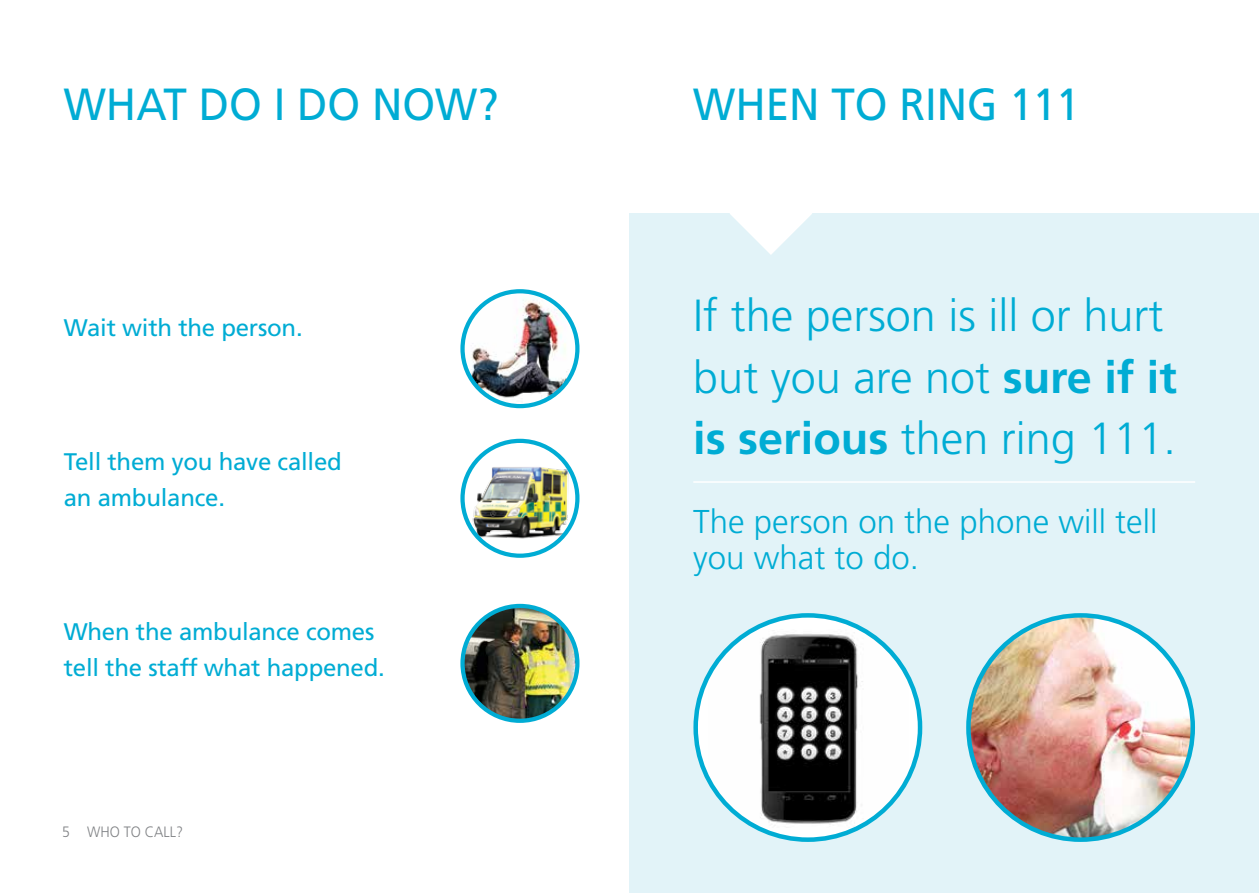
<style>
.page{position:relative;width:1259px;height:893px;background:#fff}
.page>*{position:absolute;margin:0;border:0;box-sizing:border-box;transform-origin:0 0}
.t1{font:300 45px/61.5px "Frutiger";color:#00acd4}
.t2{font:45px "Frutiger";color:#00acd4;scale:.94 1}
.t3{font:300 33px/36px "Frutiger";color:#00acd4}
.t4{font:24px/36px "Frutiger";letter-spacing:-.01em;color:#00acd4}
.t5{font:300 15px "Frutiger";color:#808285;scale:.94 1}
.s1{font-weight:700}
</style>
<div class="page">
<div style="left:629px;top:214px;width:630px;height:679px;background:#e2f3f8"></div>
<svg style="left:729px;top:213px;width:83px;height:42px"></svg>
<hr style="left:693px;top:481px;width:502px;height:2px;background:#fff">
<svg style="left:695px;top:615px;width:225px;height:225px;fill:#fff"></svg>
<img style="left:709px;top:629px;width:200px;height:201px">
<img style="left:968px;top:615px;width:224px;height:225px;border-radius:112px">
<img style="left:462px;top:291px;width:115px;height:115px;border-radius:57px">
<div style="left:460px;top:289px;width:119px;height:119px;border:4px solid #00acd4;border-radius:50%"></div>
<svg style="left:462px;top:441px;width:115px;height:115px"></svg>
<img style="left:464px;top:453px;width:113px;height:88px">
<div style="left:460px;top:439px;width:119px;height:119px;border:4px solid #00acd4;border-radius:50%"></div>
<img style="left:465px;top:606px;width:112px;height:114px">
<div style="left:460px;top:604px;width:119px;height:119px;border:4px solid #00acd4;border-radius:50%"></div>
<h1 class="t2" style="left:64px;top:78px;width:464px">WHAT DO I DO NOW?</h1>
<p class="t4" style="left:64px;top:310px;width:240px">Wait with the person.</p>
<p class="t4" style="left:64px;top:444px;width:279px">Tell them you have called an ambulance.</p>
<p class="t4" style="left:64px;top:613px;width:322px">When the ambulance comes tell the staff what happened.</p>
<p class="t5" style="left:62px;top:823px;width:130px">5 WHO TO CALL?</p>
<h1 class="t2" style="left:693px;top:78px;width:412px">WHEN TO RING 111</h1>
<h1 class="t1" style="left:693px;top:285px;width:485px">If the person is ill or hurt but you are not <span class="s1">sure if it is serious</span> then ring 111.</h1>
<h2 class="t3" style="left:693px;top:503px;width:465px">The person on the phone will tell you what to do.</h2>
</div>
